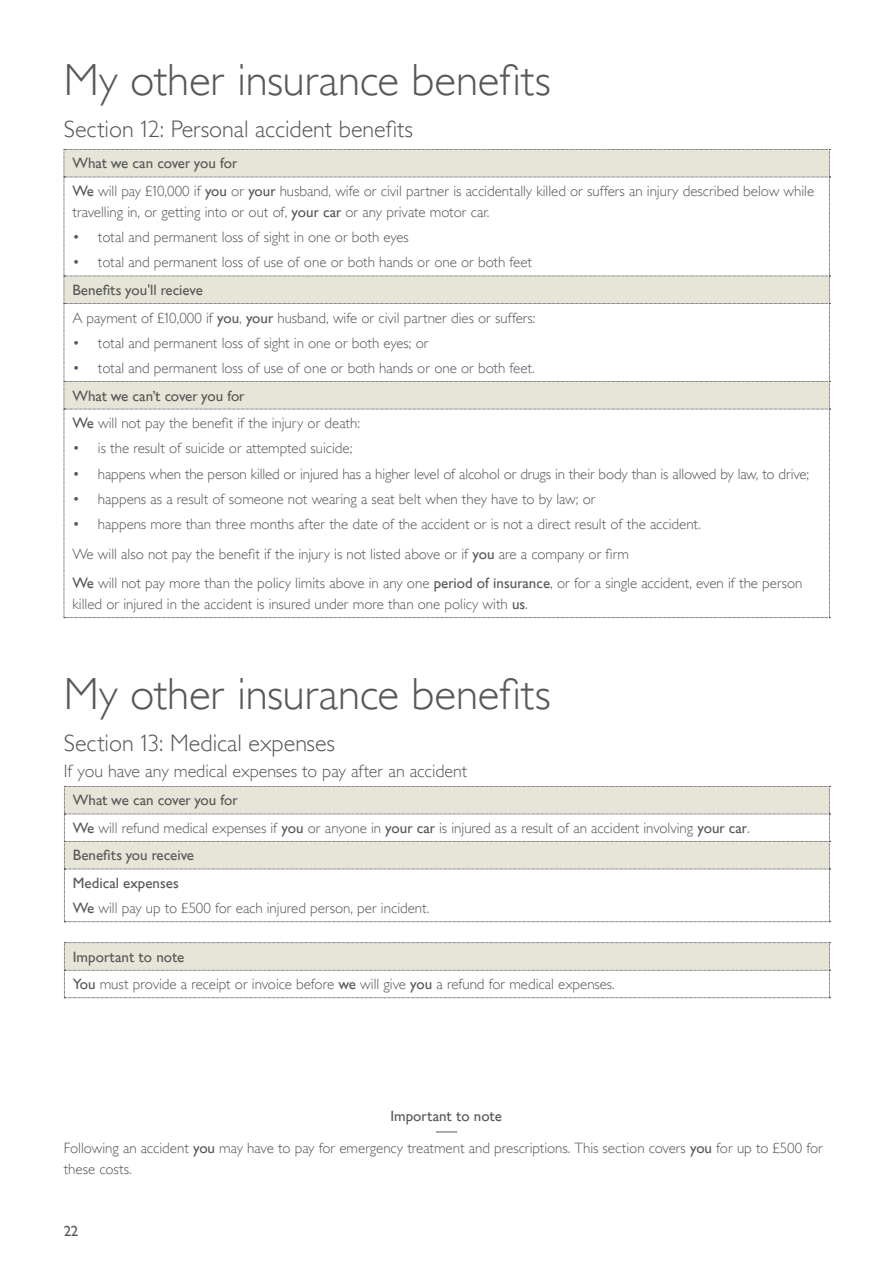
<style>
.page{position:relative;width:893px;height:1263px;background:#fff}
.page>*{position:absolute;margin:0;border:0;box-sizing:border-box;transform-origin:0 0}
.t1{font:300 45px "Gill Sansfor JL";color:#57585a}
.t2{font:300 24px "Gill Sansfor JL";color:#57585a}
.t3{font:300 18px "Gill Sansfor JL";color:#57585a}
.t4{font:300 15px/21px "Gill Sansfor JL";color:#57585a}
.t5{font:15px "Gill Sansfor JL";color:#57585a}
.s1{font-weight:400}
</style>
<div class="page">
<svg style="left:64px;top:149px;width:766px;height:469px"></svg>
<svg style="left:64px;top:786px;width:766px;height:136px"></svg>
<svg style="left:64px;top:942px;width:766px;height:56px"></svg>
<svg style="left:436px;top:1131px;width:21px;height:1px"></svg>
<p class="t1" style="left:64px;top:54px;width:488px">My other insurance benefits</p>
<p class="t2" style="left:64px;top:115px;width:351px">Section 12: Personal accident benefits</p>
<p class="t5" style="left:72px;top:155px;width:166px">What we can cover you for</p>
<p class="t4" style="left:72px;top:180px;width:743px"><span class="s1">We</span> will pay £10,000 if <span class="s1">you</span> or <span class="s1">your</span> husband, wife or civil partner is accidentally killed or suffers an injury described below while travelling in, or getting into or out of, <span class="s1">your car</span> or any private motor car.</p>
<p class="t4" style="left:72px;top:227px;width:338px">• total and permanent loss of sight in one or both eyes</p>
<p class="t4" style="left:72px;top:252px;width:461px">• total and permanent loss of use of one or both hands or one or both feet</p>
<p class="t5" style="left:72px;top:281px;width:132px">Benefits you'll recieve</p>
<p class="t4" style="left:72px;top:307px;width:465px">A payment of £10,000 if <span class="s1">you</span>, <span class="s1">your</span> husband, wife or civil partner dies or suffers:</p>
<p class="t4" style="left:72px;top:332px;width:358px">• total and permanent loss of sight in one or both eyes; or</p>
<p class="t4" style="left:72px;top:357px;width:464px">• total and permanent loss of use of one or both hands or one or both feet.</p>
<p class="t5" style="left:72px;top:387px;width:173px">What we can’t cover you for</p>
<p class="t4" style="left:72px;top:412px;width:289px"><span class="s1">We</span> will not pay the benefit if the injury or death:</p>
<p class="t4" style="left:72px;top:438px;width:281px">• is the result of suicide or attempted suicide;</p>
<p class="t4" style="left:72px;top:463px;width:738px">• happens when the person killed or injured has a higher level of alcohol or drugs in their body than is allowed by law, to drive;</p>
<p class="t4" style="left:72px;top:488px;width:525px">• happens as a result of someone not wearing a seat belt when they have to by law; or</p>
<p class="t4" style="left:72px;top:513px;width:630px">• happens more than three months after the date of the accident or is not a direct result of the accident.</p>
<p class="t4" style="left:72px;top:543px;width:558px">We will also not pay the benefit if the injury is not listed above or if <span class="s1">you</span> are a company or firm</p>
<p class="t4" style="left:72px;top:572px;width:731px"><span class="s1">We</span> will not pay more than the policy limits above in any one <span class="s1">period of insurance</span>, or for a single accident, even if the person killed or injured in the accident is insured under more than one policy with <span class="s1">us</span>.</p>
<p class="t1" style="left:64px;top:668px;width:488px">My other insurance benefits</p>
<p class="t2" style="left:64px;top:729px;width:273px">Section 13: Medical expenses</p>
<p class="t3" style="left:64px;top:760px;width:405px">If you have any medical expenses to pay after an accident</p>
<p class="t5" style="left:73px;top:792px;width:166px">What we can cover you for</p>
<p class="t4" style="left:73px;top:817px;width:678px"><span class="s1">We</span> will refund medical expenses if <span class="s1">you</span> or anyone in <span class="s1">your car</span> is injured as a result of an accident involving <span class="s1">your car</span>.</p>
<p class="t5" style="left:73px;top:847px;width:123px">Benefits you receive</p>
<p class="t5" style="left:73px;top:874px;width:107px">Medical expenses</p>
<p class="t4" style="left:73px;top:898px;width:358px"><span class="s1">We</span> will pay up to £500 for each injured person, per incident.</p>
<p class="t5" style="left:73px;top:948px;width:113px">Important to note</p>
<p class="t4" style="left:73px;top:974px;width:543px"><span class="s1">You</span> must provide a receipt or invoice before <span class="s1">we</span> will give <span class="s1">you</span> a refund for medical expenses.</p>
<p class="t5" style="left:390px;top:1107px;width:113px">Important to note</p>
<p class="t4" style="left:64px;top:1137px;width:761px">Following an accident <span class="s1">you</span> may have to pay for emergency treatment and prescriptions. This section covers <span class="s1">you</span> for up to £500 for these costs.</p>
<p class="t5" style="left:64px;top:1223px;width:16px">22</p>
</div>
